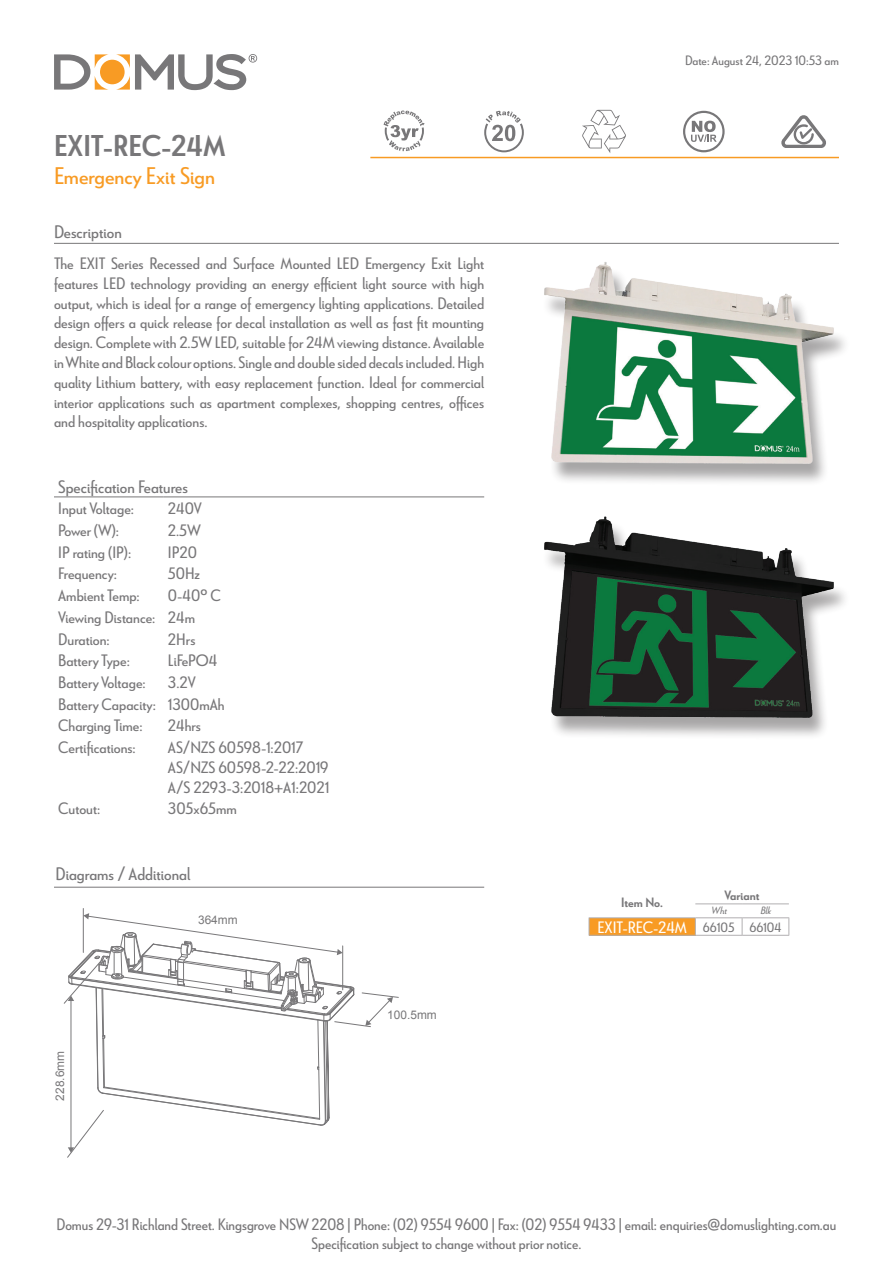
<style>
.page{position:relative;width:893px;height:1263px;background:#fff}
.page>*{position:absolute;margin:0;border:0;box-sizing:border-box;transform-origin:0 0}
.t1{font:700 30px "Le Havre";color:#787779}
.t2{font:24px "Le Havre";color:#f89b24}
.t3{font:18px "Le Havre";color:#787779}
.t4{font:16.5px/19.8px "Le Havre";color:#787779;text-align:justify}
.t5{font:16.5px/19.8px "Le Havre";color:#787779;text-align:center;scale:.96 1}
.t6{font:16.5px "Le Havre";color:#fff}
.Date-Approved{font:13.5px "Le Havre";color:#787779}
.Table_text{font:700 13.5px "Le Havre";color:#787779}
.Table_text-2{font:13.5px "Le Havre";color:#787779}
.t7{font:11.85px "Arial";color:#787779}
.Table_text-3{font:italic 10.5px "Le Havre";color:#787779}
</style>
<div class="page">
<hr style="left:370px;top:157px;width:469px;height:1px;background:#f89b24">
<img style="left:544px;top:524px;width:301px;height:212px">
<hr style="left:54px;top:243px;width:785px;height:1px;background:#787779">
<hr style="left:54px;top:887px;width:430px;height:1px;background:#787779">
<svg style="left:582px;top:110px;width:44px;height:43px"></svg>
<svg style="left:683px;top:111px;width:42px;height:41px"></svg>
<svg style="left:781px;top:115px;width:45px;height:33px"></svg>
<svg style="left:484px;top:111px;width:40px;height:41px"></svg>
<hr style="left:164px;top:496px;width:320px;height:1px;background:#787779">
<svg style="left:589px;top:904px;width:200px;height:31px"></svg>
<hr style="left:589px;top:935px;width:106px;height:1px;background:#b1afb1">
<hr style="left:695px;top:935px;width:47px;height:1px;background:#b1afb1">
<hr style="left:742px;top:935px;width:47px;height:1px;background:#b1afb1">
<hr style="left:695px;top:917px;width:47px;height:1px;background:#b1afb1">
<hr style="left:742px;top:917px;width:47px;height:1px;background:#b1afb1">
<hr style="left:695px;top:903px;width:47px;height:1px;background:#b1afb1">
<hr style="left:742px;top:903px;width:47px;height:1px;background:#b1afb1">
<hr style="left:589px;top:917px;width:106px;height:1px;background:#b1afb1">
<img style="left:527px;top:242px;width:318px;height:282px">
<svg style="left:54px;top:54px;width:371px;height:1103px"></svg>
<h1 class="t1" style="left:54px;top:127px;width:173px">EXIT-REC-24M</h1>
<h2 class="t2" style="left:54px;top:162px;width:162px">Emergency Exit Sign</h2>
<h3 class="t3" style="left:54px;top:221px;width:69px">Description</h3>
<p class="t4" style="left:54px;top:253px;width:432px">The EXIT Series Recessed and Surface Mounted LED Emergency Exit Light features LED technology providing an energy efficient light source with high output, which is ideal for a range of emergency lighting applications. Detailed design offers a quick release for decal installation as well as fast fit mounting design. Complete with 2.5W LED, suitable for 24M viewing distance. Available in White and Black colour options. Single and double sided decals included. High quality Lithium battery, with easy replacement function. Ideal for commercial interior applications such as apartment complexes, shopping centres, offices and hospitality applications.</p>
<h3 class="t3" style="left:58px;top:476px;width:131px">Specification Features</h3>
<p class="t4" style="left:58px;top:498px;width:77px">Input Voltage:</p>
<p class="t4" style="left:168px;top:498px;width:36px">240V</p>
<p class="t4" style="left:58px;top:520px;width:62px">Power (W):</p>
<p class="t4" style="left:168px;top:520px;width:35px">2.5W</p>
<p class="t4" style="left:58px;top:542px;width:74px">IP rating (IP):</p>
<p class="t4" style="left:168px;top:542px;width:31px">IP20</p>
<p class="t4" style="left:58px;top:563px;width:60px">Frequency:</p>
<p class="t4" style="left:168px;top:563px;width:34px">50Hz</p>
<p class="t4" style="left:58px;top:585px;width:83px">Ambient Temp:</p>
<p class="t4" style="left:168px;top:585px;width:54px">0-40º C</p>
<p class="t4" style="left:58px;top:607px;width:99px">Viewing Distance:</p>
<p class="t4" style="left:168px;top:607px;width:29px">24m</p>
<p class="t4" style="left:58px;top:629px;width:53px">Duration:</p>
<p class="t4" style="left:168px;top:629px;width:29px">2Hrs</p>
<p class="t4" style="left:58px;top:650px;width:73px">Battery Type:</p>
<p class="t4" style="left:168px;top:650px;width:51px">LiFePO4</p>
<p class="t4" style="left:58px;top:672px;width:89px">Battery Voltage:</p>
<p class="t4" style="left:168px;top:672px;width:29px">3.2V</p>
<p class="t4" style="left:58px;top:694px;width:99px">Battery Capacity:</p>
<p class="t4" style="left:168px;top:694px;width:58px">1300mAh</p>
<p class="t4" style="left:58px;top:715px;width:86px">Charging Time:</p>
<p class="t4" style="left:168px;top:715px;width:35px">24hrs</p>
<p class="t4" style="left:58px;top:737px;width:79px">Certifications:</p>
<p class="t4" style="left:168px;top:737px;width:137px">AS/NZS 60598-1:2017</p>
<p class="t4" style="left:168px;top:757px;width:162px">AS/NZS 60598-2-22:2019</p>
<p class="t4" style="left:168px;top:777px;width:163px">A/S 2293-3:2018+A1:2021</p>
<p class="t4" style="left:58px;top:798px;width:44px">Cutout:</p>
<p class="t4" style="left:168px;top:798px;width:70px">305x65mm</p>
<h3 class="t3" style="left:56px;top:863px;width:136px">Diagrams / Additional</h3>
<p class="t7" style="left:198px;top:912px;width:41px">364mm</p>
<p class="t7" style="left:52px;top:1100px;width:51px;rotate:-90deg">228.6mm</p>
<p class="t7" style="left:387px;top:1007px;width:51px">100.5mm</p>
<p class="Date-Approved" style="left:685px;top:52px;width:155px">Date: August 24, 2023 10:53 am</p>
<p class="Table_text" style="left:621px;top:894px;width:43px">Item No.</p>
<p class="Table_text" style="left:725px;top:887px;width:36px">Variant</p>
<p class="Table_text-3" style="left:711px;top:905px;width:17px">Wht</p>
<p class="Table_text-3" style="left:760px;top:905px;width:12px">Blk</p>
<p class="t6" style="left:597px;top:918px;width:91px">EXIT-REC-24M</p>
<p class="Table_text-2" style="left:703px;top:919px;width:33px">66105</p>
<p class="Table_text-2" style="left:749px;top:919px;width:33px">66104</p>
<p class="t5" style="left:57px;top:1214px;width:814px">Domus 29-31 Richland Street. Kingsgrove NSW 2208 | Phone: (02) 9554 9600 | Fax: (02) 9554 9433 | email: enquiries@domuslighting.com.au<br>Specification subject to change without prior notice.</p>
</div>
